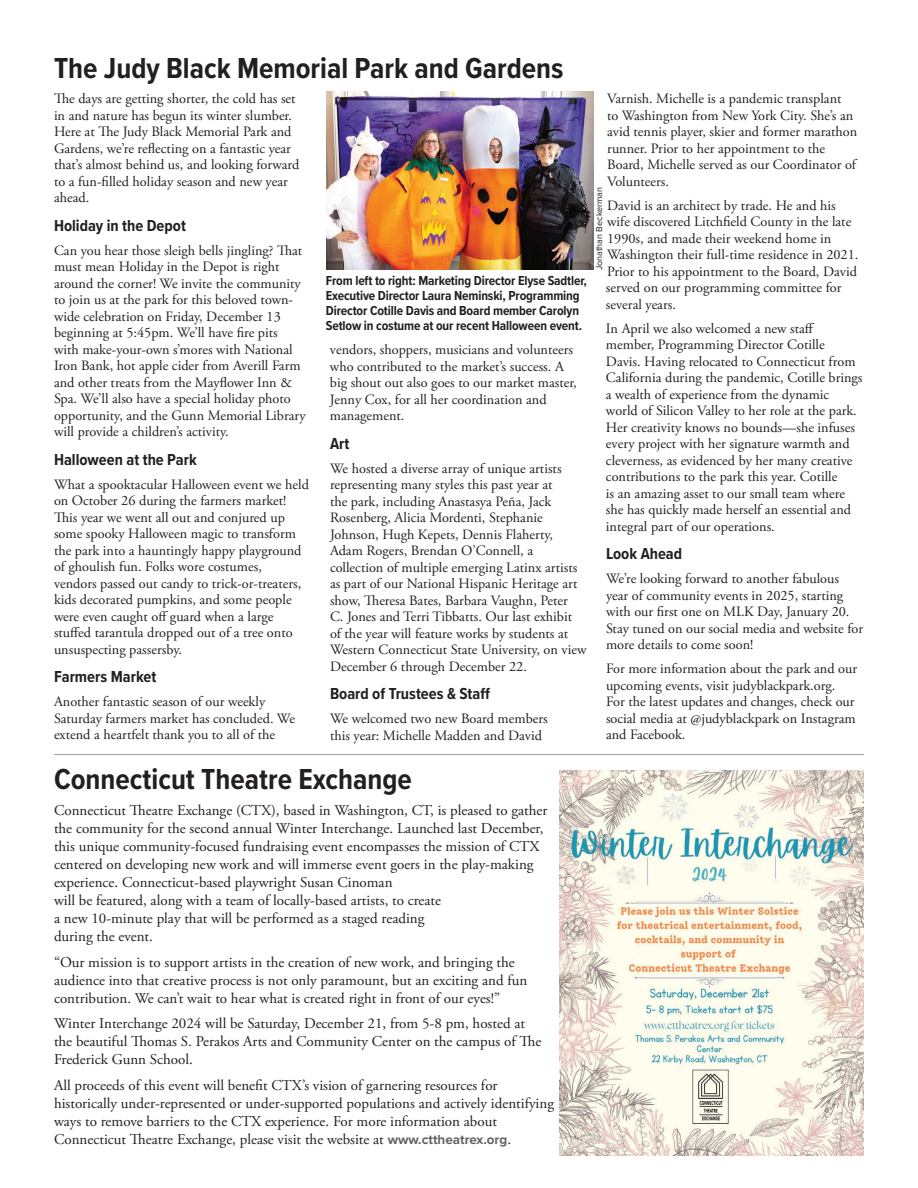
<style>
.page{position:relative;width:918px;height:1188px;background:#fff}
.page>*{position:absolute;margin:0;border:0;box-sizing:border-box;transform-origin:0 0}
.t1{font:700 30px "Proxima Nova Cond";color:#231f20}
.t2{font:700 16.5px "Proxima Nova Cond";color:#231f20}
.t3{font:15px/18px "Adobe Garamond Pro";color:#231f20}
.t4{font:14.25px/16.5px "Adobe Garamond Pro";color:#231f20}
.t5{font:700 13.5px/15px "Proxima Nova Cond";letter-spacing:-.01em;color:#231f20}
.t6{font:9px "Proxima Nova";color:#231f20}
.s1{font-family:"Proxima Nova";font-weight:700;font-size:13.5px;color:#636366}
</style>
<div class="page">
<hr style="left:54px;top:754px;width:810px;height:1px;background:#9d9fa2">
<img style="left:560px;top:770px;width:304px;height:385px">
<img style="left:327px;top:92px;width:267px;height:178px">
<h1 class="t1" style="left:54px;top:46px;width:511px">The Judy Black Memorial Park and Gardens</h1>
<p class="t4" style="left:54px;top:91px;width:247px">The days are getting shorter, the cold has set in and nature has begun its winter slumber.<br>Here at The Judy Black Memorial Park and Gardens, we’re reflecting on a fantastic year that’s almost behind us, and looking forward to a fun-filled holiday season and new year ahead.</p>
<p class="t2" style="left:54px;top:213px;width:133px">Holiday in the Depot</p>
<p class="t4" style="left:54px;top:242px;width:253px">Can you hear those sleigh bells jingling? That must mean Holiday in the Depot is right around the corner! We invite the community to join us at the park for this beloved town&shy;wide celebration on Friday, December 13 beginning at 5:45pm. We’ll have fire pits with make-your-own s’mores with National Iron Bank, hot apple cider from Averill Farm and other treats from the Mayflower Inn &amp; Spa. We’ll also have a special holiday photo opportunity, and the Gunn Memorial Library will provide a children’s activity.</p>
<p class="t2" style="left:54px;top:447px;width:144px">Halloween at the Park</p>
<p class="t4" style="left:54px;top:476px;width:256px">What a spooktacular Halloween event we held on October 26 during the farmers market!<br>This year we went all out and conjured up some spooky Halloween magic to transform the park into a hauntingly happy playground of ghoulish fun. Folks wore costumes,<br>vendors passed out candy to trick-or-treaters, kids decorated pumpkins, and some people were even caught off guard when a large stuffed tarantula dropped out of a tree onto unsuspecting passersby.</p>
<p class="t2" style="left:54px;top:664px;width:104px">Farmers Market</p>
<p class="t4" style="left:54px;top:694px;width:243px">Another fantastic season of our weekly<br>Saturday farmers market has concluded. We extend a heartfelt thank you to all of the</p>
<p class="t5" style="left:326px;top:273px;width:263px">From left to right: Marketing Director Elyse Sadtler, Executive Director Laura Neminski, Programming Director Cotille Davis and Board member Carolyn Setlow in costume at our recent Halloween event.</p>
<p class="t4" style="left:330px;top:342px;width:248px">vendors, shoppers, musicians and volunteers who contributed to the market’s success. A big shout out also goes to our market master, Jenny Cox, for all her coordination and management.</p>
<p class="t2" style="left:330px;top:431px;width:21px">Art</p>
<p class="t4" style="left:330px;top:460px;width:258px">We hosted a diverse array of unique artists representing many styles this past year at<br>the park, including Anastasya Peña, Jack Rosenberg, Alicia Mordenti, Stephanie Johnson, Hugh Kepets, Dennis Flaherty, Adam Rogers, Brendan O’Connell, a collection of multiple emerging Latinx artists as part of our National Hispanic Heritage art show, Theresa Bates, Barbara Vaughn, Peter<br>C. Jones and Terri Tibbatts. Our last exhibit of the year will feature works by students at Western Connecticut State University, on view December 6 through December 22.</p>
<p class="t2" style="left:330px;top:681px;width:162px">Board of Trustees &amp; Staff</p>
<p class="t4" style="left:330px;top:711px;width:219px">We welcomed two new Board members this year: Michelle Madden and David</p>
<p class="t4" style="left:607px;top:91px;width:252px">Varnish. Michelle is a pandemic transplant<br>to Washington from New York City. She’s an avid tennis player, skier and former marathon runner. Prior to her appointment to the Board, Michelle served as our Coordinator of Volunteers.</p>
<p class="t4" style="left:606px;top:197px;width:254px">David is an architect by trade. He and his wife discovered Litchfield County in the late 1990s, and made their weekend home in Washington their full-time residence in 2021.<br>Prior to his appointment to the Board, David served on our programming committee for several years.</p>
<p class="t4" style="left:606px;top:320px;width:258px">In April we also welcomed a new staff member, Programming Director Cotille Davis. Having relocated to Connecticut from California during the pandemic, Cotille brings a wealth of experience from the dynamic world of Silicon Valley to her role at the park.<br>Her creativity knows no bounds—she infuses every project with her signature warmth and cleverness, as evidenced by her many creative contributions to the park this year. Cotille<br>is an amazing asset to our small team where she has quickly made herself an essential and integral part of our operations.</p>
<p class="t2" style="left:606px;top:541px;width:78px">Look Ahead</p>
<p class="t4" style="left:606px;top:571px;width:259px">We’re looking forward to another fabulous year of community events in 2025, starting with our first one on MLK Day, January 20.<br>Stay tuned on our social media and website for more details to come soon!</p>
<p class="t4" style="left:606px;top:661px;width:253px">For more information about the park and our upcoming events, visit judyblackpark.org.<br>For the latest updates and changes, check our social media at @judyblackpark on Instagram and Facebook.</p>
<p class="t6" style="left:592px;top:270px;width:85px;rotate:-90deg">Jonathan Beckerman</p>
<h1 class="t1" style="left:54px;top:757px;width:359px">Connecticut Theatre Exchange</h1>
<p class="t3" style="left:54px;top:802px;width:495px">Connecticut Theatre Exchange (CTX), based in Washington, CT, is pleased to gather the community for the second annual Winter Interchange. Launched last December, this unique community-focused fundraising event encompasses the mission of CTX centered on developing new work and will immerse event goers in the play-making experience. Connecticut-based playwright Susan Cinoman<br>will be featured, along with a team of locally-based artists, to create<br>a new 10-minute play that will be performed as a staged reading<br>during the event.</p>
<p class="t3" style="left:54px;top:954px;width:475px">“Our mission is to support artists in the creation of new work, and bringing the audience into that creative process is not only paramount, but an exciting and fun contribution. We can’t wait to hear what is created right in front of our eyes!”</p>
<p class="t3" style="left:54px;top:1015px;width:489px">Winter Interchange 2024 will be Saturday, December 21, from 5-8 pm, hosted at the beautiful Thomas S. Perakos Arts and Community Center on the campus of The<br>Frederick Gunn School.</p>
<p class="t3" style="left:54px;top:1077px;width:502px">All proceeds of this event will benefit CTX’s vision of garnering resources for historically under-represented or under-supported populations and actively identifying ways to remove barriers to the CTX experience. For more information about Connecticut Theatre Exchange, please visit the website at <span class="s1">www.cttheatrex.org</span>.</p>
</div>
